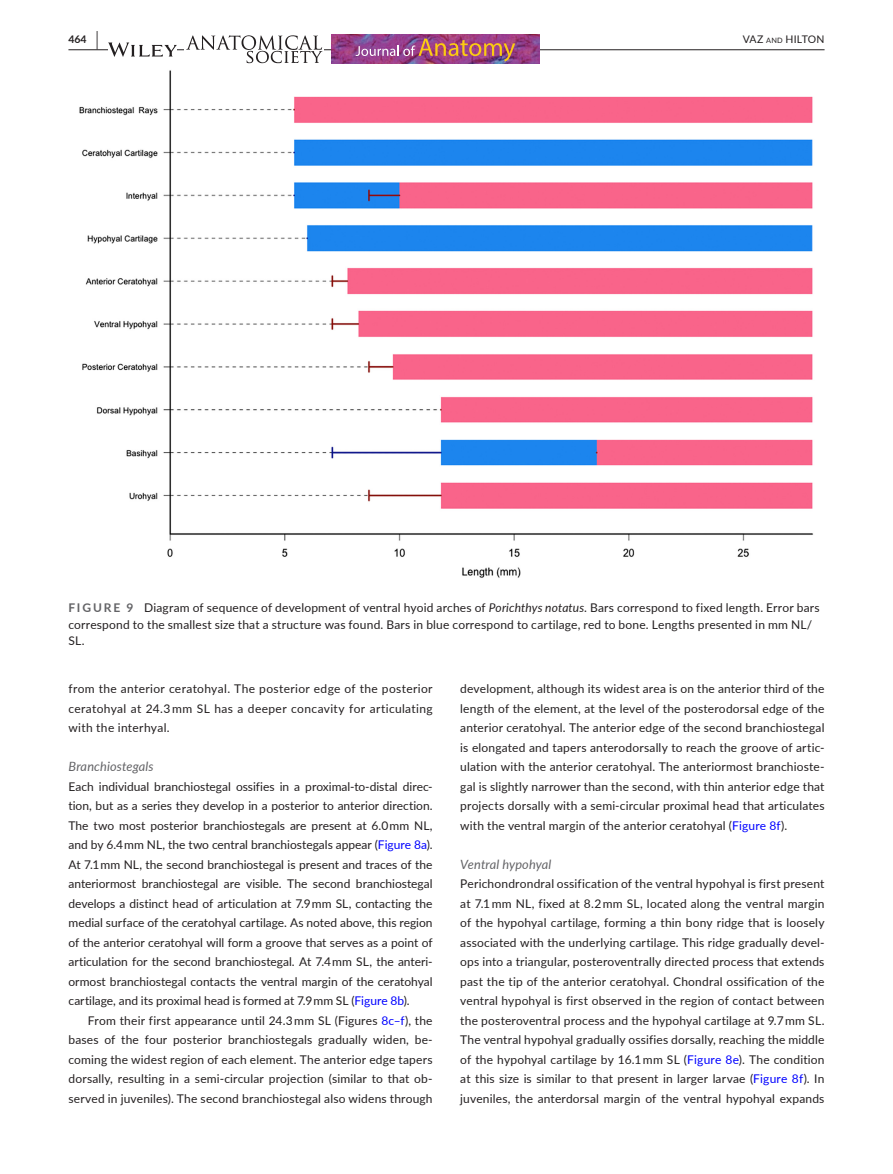
<style>
.page{position:relative;width:893px;height:1174px;background:#fff}
.page>*{position:absolute;margin:0;border:0;box-sizing:border-box;transform-origin:0 0}
.t1{font:italic 12.75px "Lato";letter-spacing:.01em;color:#636366}
.t2{font:12px/19.5px "Lato";letter-spacing:.015em;color:#231f20;text-align:justify}
.t3{font:10.5px "Lato";letter-spacing:.02em;color:#231f20}
.t4{font:700 10.5px "Lato";color:#231f20}
.s1{font-size:19.5px}
.s2{font-size:7.35px}
.s3{font-weight:700;color:#636366}
.s4{font-style:italic}
.s5{color:#00f}
</style>
<div class="page">
<hr style="left:68px;top:49px;width:756px;height:1px;background:#231f20">
<svg style="left:108px;top:42px;width:69px;height:15px"></svg>
<img style="left:185px;top:35px;width:139px;height:29px">
<img style="left:331px;top:34px;width:209px;height:30px">
<img style="left:356px;top:39px;width:159px;height:22px">
<img style="left:79px;top:70px;width:734px;height:508px">
<p class="t4" style="left:68px;top:31px;width:31px">464 <span class="s1">|</span></p>
<p class="t3" style="left:743px;top:31px;width:83px">VAZ <span class="s2">and</span> HILTON</p>
<p class="t2" style="left:68px;top:599px;width:753px;line-height:16.5px;text-align:left"><span class="s3">FIGURE 9</span> Diagram of sequence of development of ventral hyoid arches of <span class="s4">Porichthys notatus</span>. Bars correspond to fixed length. Error bars correspond to the smallest size that a structure was found. Bars in blue correspond to cartilage, red to bone. Lengths presented in mm NL/<br>SL.</p>
<p class="t2" style="left:68px;top:678px;width:366px">from the anterior ceratohyal. The posterior edge of the posterior ceratohyal at 24.3 mm SL has a deeper concavity for articulating with the interhyal.</p>
<p class="t1" style="left:68px;top:757px;width:87px">Branchiostegals</p>
<p class="t2" style="left:68px;top:776px;width:366px">Each individual branchiostegal ossifies in a proximal-to-distal direc&shy;tion, but as a series they develop in a posterior to anterior direction.<br>The two most posterior branchiostegals are present at 6.0 mm NL, and by 6.4 mm NL, the two central branchiostegals appear (<span class="s5">Figure 8a</span>).<br>At 7.1 mm NL, the second branchiostegal is present and traces of the anteriormost branchiostegal are visible. The second branchiostegal develops a distinct head of articulation at 7.9 mm SL, contacting the medial surface of the ceratohyal cartilage. As noted above, this region of the anterior ceratohyal will form a groove that serves as a point of articulation for the second branchiostegal. At 7.4 mm SL, the anteri&shy;ormost branchiostegal contacts the ventral margin of the ceratohyal cartilage, and its proximal head is formed at 7.9 mm SL (<span class="s5">Figure 8b</span>).</p>
<p class="t2" style="left:68px;top:1010px;width:366px;text-indent:19px">From their first appearance until 24.3 mm SL (Figures <span class="s5">8c–f</span>), the bases of the four posterior branchiostegals gradually widen, be&shy;coming the widest region of each element. The anterior edge tapers dorsally, resulting in a semi-circular projection (similar to that ob&shy;served in juveniles). The second branchiostegal also widens through</p>
<p class="t2" style="left:460px;top:678px;width:366px">development, although its widest area is on the anterior third of the length of the element, at the level of the posterodorsal edge of the anterior ceratohyal. The anterior edge of the second branchiostegal is elongated and tapers anterodorsally to reach the groove of artic&shy;ulation with the anterior ceratohyal. The anteriormost branchioste&shy;gal is slightly narrower than the second, with thin anterior edge that projects dorsally with a semi-circular proximal head that articulates with the ventral margin of the anterior ceratohyal (<span class="s5">Figure 8f</span>).</p>
<p class="t1" style="left:460px;top:855px;width:92px">Ventral hypohyal</p>
<p class="t2" style="left:460px;top:873px;width:366px">Perichondrondral ossification of the ventral hypohyal is first present at 7.1 mm NL, fixed at 8.2 mm SL, located along the ventral margin of the hypohyal cartilage, forming a thin bony ridge that is loosely associated with the underlying cartilage. This ridge gradually devel&shy;ops into a triangular, posteroventrally directed process that extends past the tip of the anterior ceratohyal. Chondral ossification of the ventral hypohyal is first observed in the region of contact between the posteroventral process and the hypohyal cartilage at 9.7 mm SL.<br>The ventral hypohyal gradually ossifies dorsally, reaching the middle of the hypohyal cartilage by 16.1 mm SL (<span class="s5">Figure 8e</span>). The condition at this size is similar to that present in larger larvae (<span class="s5">Figure 8f</span>). In juveniles, the anterdorsal margin of the ventral hypohyal expands</p>
</div>
